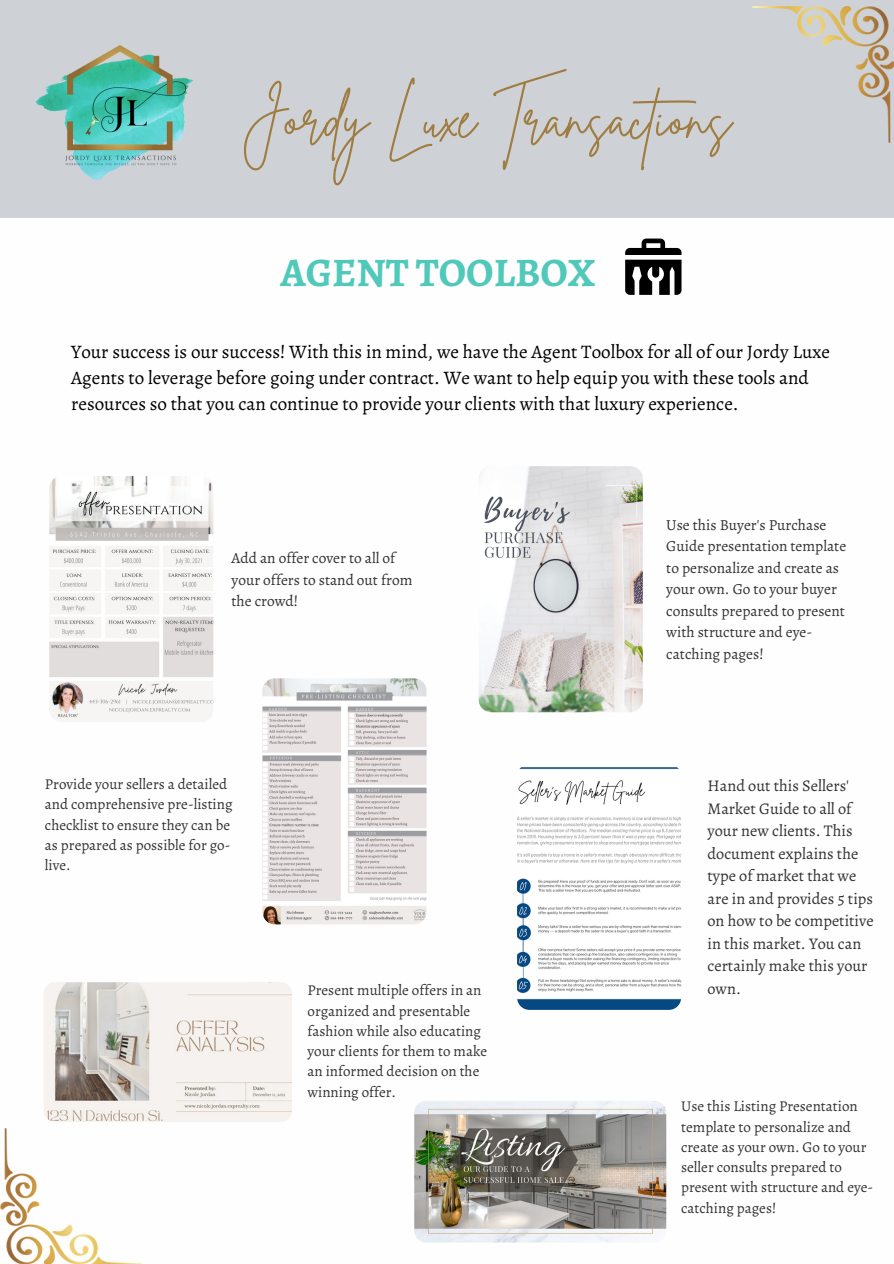
<style>
.page{position:relative;width:894px;height:1264px;background:#fff}
.page>*{position:absolute;margin:0;border:0;box-sizing:border-box;transform-origin:0 0}
.t1{font:56.55px "Brittany Signature";color:#9f7d42}
.t2{font:700 40.5px "Alegreya";color:#50c9ba}
.t3{font:19.05px/26px "Alegreya";color:#000}
.t4{font:16.35px/22.5px "Alegreya";color:#323232}
.t5{font:15.3px/21.5px "Alegreya";color:#323232}
.t6{font:15px/20.2px "Alegreya";color:#323232}
</style>
<div class="page">
<div style="left:0;top:0;width:893px;height:217px;background:#ced2d7"></div>
<img style="left:0;top:45px;width:231px;height:173px">
<img style="left:0;top:1128px;width:130px;height:135px">
<img style="left:752px;top:6px;width:141px;height:136px">
<svg style="left:625px;top:238px;width:56px;height:57px"></svg>
<img style="left:414px;top:1100px;width:252px;height:142px;border-radius:12px">
<img style="left:44px;top:982px;width:248px;height:139px;border-radius:12px">
<img style="left:49px;top:476px;width:164px;height:246px;border-radius:12px">
<img style="left:262px;top:678px;width:164px;height:246px;border-radius:12px">
<img style="left:478px;top:466px;width:164px;height:246px;border-radius:12px">
<img style="left:517px;top:763px;width:164px;height:246px;border-radius:12px">
<p class="t1" style="left:241px;top:81px;width:491px">Jordy Luxe Transactions</p>
<p class="t2" style="left:280px;top:244px;width:316px">AGENT TOOLBOX</p>
<p class="t3" style="left:71px;top:339px;width:760px">Your success is our success! With this in mind, we have the Agent Toolbox for all of our Jordy Luxe<br>Agents to leverage before going under contract. We want to help equip you with these tools and resources so that you can continue to provide your clients with that luxury experience.</p>
<p class="t5" style="left:231px;top:547px;width:182px">Add an offer cover to all of your offers to stand out from the crowd!</p>
<p class="t6" style="left:45px;top:773px;width:189px">Provide your sellers a detailed and comprehensive pre-listing checklist to ensure they can be as prepared as possible for go&shy;live.</p>
<p class="t5" style="left:666px;top:514px;width:181px">Use this Buyer's Purchase<br>Guide presentation template to personalize and create as your own. Go to your buyer consults prepared to present with structure and eye&shy;catching pages!</p>
<p class="t4" style="left:707px;top:774px;width:168px">Hand out this Sellers'<br>Market Guide to all of your new clients. This document explains the type of market that we are in and provides 5 tips on how to be competitive in this market. You can certainly make this your</p>
<p class="t6" style="left:307px;top:980px;width:175px">Present multiple offers in an</p>
<p class="t4" style="left:707px;top:977px;width:35px">own.</p>
<p class="t6" style="left:307px;top:1000px;width:181px">organized and presentable fashion while also educating your clients for them to make an informed decision on the winning offer.</p>
<p class="t6" style="left:681px;top:1096px;width:193px">Use this Listing Presentation template to personalize and create as your own. Go to your seller consults prepared to present with structure and eye&shy;catching pages!</p>
</div>
